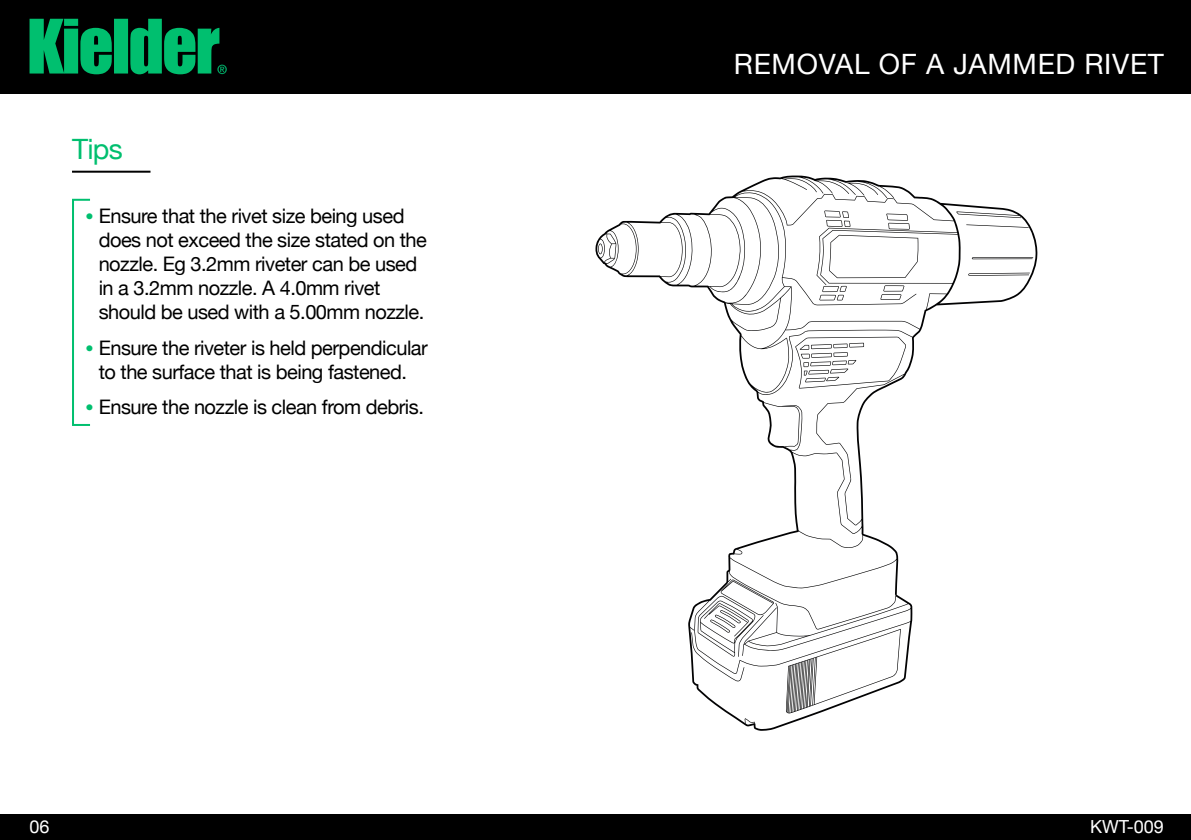
<style>
.page{position:relative;width:1191px;height:840px;background:#fff}
.page>*{position:absolute;margin:0;border:0;box-sizing:border-box;transform-origin:0 0}
.t1{font:28px "Helvetica Neue";letter-spacing:.025em;color:#fff}
.t2{font:28px "Helvetica Neue";color:#00bf6f}
.t3{font:20px/24px "Helvetica Neue";letter-spacing:-.025em;color:#000}
.t4{font:18px "Helvetica Neue";color:#fff}
.s1{font-size:14px;color:#00bf6f}
</style>
<div class="page">
<div style="left:0;top:0;width:1191px;height:94px;background:#000"></div>
<svg style="left:30px;top:19px;width:197px;height:55px"></svg>
<hr style="left:72px;top:170px;width:78px;height:2px;background:#000">
<div style="left:72px;top:199px;width:19px;height:226px;border:2px solid #00bf6f"></div>
<div style="left:0;top:813px;width:1191px;height:26px;background:#000"></div>
<svg style="left:595px;top:175px;width:442px;height:555px"></svg>
<svg style="left:846px;top:183px;width:32px;height:12px"></svg>
<svg style="left:968px;top:272px;width:61px;height:4px"></svg>
<svg style="left:971px;top:257px;width:62px;height:2px"></svg>
<svg style="left:966px;top:224px;width:62px;height:4px"></svg>
<svg style="left:691px;top:579px;width:83px;height:102px"></svg>
<h1 class="t2" style="left:72px;top:129px;width:52px">Tips</h1>
<p class="t3" style="left:99px;top:205px;width:330px;text-indent:-13px"><span class="s1">●</span> Ensure that the rivet size being used does not exceed the size stated on the nozzle. Eg 3.2mm riveter can be used in a 3.2mm nozzle. A 4.0mm rivet should be used with a 5.00mm nozzle.</p>
<p class="t3" style="left:85px;top:336px;width:344px;text-align:center"><span class="s1">●</span> Ensure the riveter is held perpendicular to the surface that is being fastened.</p>
<p class="t3" style="left:85px;top:396px;width:340px"><span class="s1">●</span> Ensure the nozzle is clean from debris.</p>
<h1 class="t1" style="left:734px;top:44px;width:431px">REMOVAL OF A JAMMED RIVET</h1>
<p class="t4" style="left:30px;top:813px;width:22px">06</p>
<p class="t4" style="left:1090px;top:813px;width:75px">KWT-009</p>
</div>
